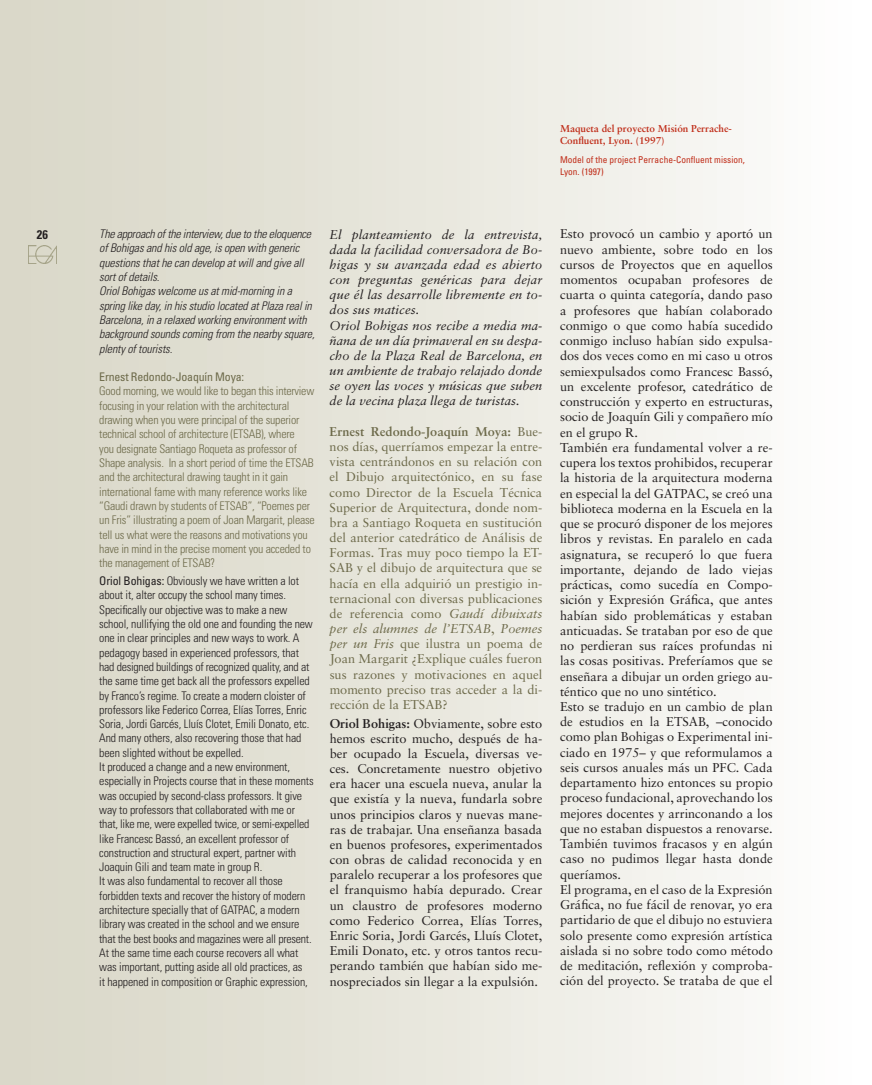
<style>
.page{position:relative;width:872px;height:1085px;background:#fff}
.page>*{position:absolute;margin:0;border:0;box-sizing:border-box;transform-origin:0 0}
.t1{font:12.75px/15.2px "Sabon";color:#231f20;text-align:justify}
.t2{font:12.75px/15.1px "Sabon";color:#6d6a4a;text-align:justify}
.t3{font:italic 12.75px/15.1px "Sabon";color:#231f20}
.t4{font:700 condensed 12.5px "Univers";color:#231f20}
.t5{font:300 condensed 11.88px/14.2px "Univers";letter-spacing:-.01em;color:#231f20}
.t6{font:300 condensed 11.88px/14.2px "Univers";letter-spacing:-.015em;color:#6d6a4a}
.t7{font:italic 300 condensed 11.88px/14.2px "Univers";letter-spacing:-.01em;color:#231f20}
.t8{font:condensed 11.88px "Univers";letter-spacing:-.015em;color:#6d6a4a}
.t9{font:700 10px/11.9px "Sabon";color:#c02d19}
.t10{font:condensed 9.38px/11.9px "Univers";color:#c02d19}
.s1{font-weight:400}
.s2{font-weight:700}
.s3{font-style:italic}
</style>
<div class="page">
<div style="left:0;top:0;width:861px;height:1084px;background:linear-gradient(to right,#d7d5c4,#fdfdfc)"></div>
<img style="left:29px;top:246px;width:27px;height:17px">
<p class="t4" style="left:37px;top:226px;width:13px">26</p>
<p class="t9" style="left:560px;top:122px;width:173px">Maqueta del proyecto Misión Perrache&shy;confluent, lyon. (1997)</p>
<p class="t10" style="left:560px;top:153px;width:186px">Model of the project Perrache-Confluent mission,<br>Lyon. (1997)</p>
<p class="t7" style="left:99px;top:227px;width:217px">The approach of the interview, due to the eloquence of Bohigas and his old age, is open with generic questions that he can develop at will and give all sort of details.<br>Oriol Bohigas welcome us at mid-morning in a spring like day, in his studio located at Plaza real in Barcelona, in a relaxed working environment with background sounds coming from the nearby square, plenty of tourists.</p>
<p class="t8" style="left:99px;top:369px;width:146px">Ernest Redondo-Joaquín Moya:</p>
<p class="t6" style="left:99px;top:384px;width:217px">Good morning, we would like to began this interview focusing in your relation with the architectural drawing when you were principal of the superior technical school of architecture (ETSAB), where<br>you designate Santiago Roqueta as professor of Shape analysis. In a short period of time the ETSAB and the architectural drawing taught in it gain international fame with many reference works like “Gaudi drawn by students of ETSAB”, “Poemes per un Fris” illustrating a poem of Joan Margarit, please tell us what were the reasons and motivations you have in mind in the precise moment you acceded to the management of ETSAB?</p>
<p class="t5" style="left:99px;top:573px;width:216px"><span class="s1">Oriol Bohigas:</span> Obviously we have written a lot about it, alter occupy the school many times.<br>Specifically our objective was to make a new school, nullifying the old one and founding the new one in clear principles and new ways to work. A pedagogy based in experienced professors, that had designed buildings of recognized quality, and at the same time get back all the professors expelled by Franco’s regime. To create a modern cloister of professors like Federico Correa, Elías Torres, Enric Soria, Jordi Garcés, Lluís Clotet, Emili Donato, etc.<br>And many others, also recovering those that had been slighted without be expelled.<br>It produced a change and a new environment, especially in Projects course that in these moments was occupied by second-class professors. It give way to professors that collaborated with me or that, like me, were expelled twice, or semi-expelled like Francesc Bassó, an excellent professor of construction and structural expert, partner with Joaquin Gili and team mate in group R.<br>It was also fundamental to recover all those forbidden texts and recover the history of modern architecture specially that of GATPAC, a modern library was created in the school and we ensure that the best books and magazines were all present.<br>At the same time each course recovers all what was important, putting aside all old practices, as<br>it happened in composition or Graphic expression,</p>
<p class="t3" style="left:330px;top:226px;width:214px">El planteamiento de la entrevista, dada la facilidad conversadora de Bo&shy;higas y su avanzada edad es abierto con preguntas genéricas para dejar que él las desarrolle libremente en to&shy;dos sus matices.<br>Oriol Bohigas nos recibe a media ma&shy;ñana de un día primaveral en su despa&shy;cho de la Plaza Real de Barcelona, en un ambiente de trabajo relajado donde se oyen las voces y músicas que suben de la vecina plaza llega de turistas.</p>
<p class="t2" style="left:330px;top:423px;width:214px"><span class="s2">ernest redondo-Joaquín Moya:</span> Bue&shy;nos días, querríamos empezar la entre&shy;vista centrándonos en su relación con el Dibujo arquitectónico, en su fase como Director de la Escuela Técnica Superior de Arquitectura, donde nom&shy;bra a Santiago Roqueta en sustitución del anterior catedrático de Análisis de Formas. Tras muy poco tiempo la ET-SAB y el dibujo de arquitectura que se hacía en ella adquirió un prestigio in&shy;ternacional con diversas publicaciones de referencia como <span class="s3">Gaudí dibuixats per els alumnes de l’ETSAB</span>, <span class="s3">Poemes per un Fris</span> que ilustra un poema de Joan Margarit ¿Explique cuáles fueron sus razones y motivaciones en aquel momento preciso tras acceder a la di&shy;rección de la ETSAB?</p>
<p class="t1" style="left:330px;top:715px;width:214px"><span class="s2">Oriol Bohigas:</span> Obviamente, sobre esto hemos escrito mucho, después de ha&shy;ber ocupado la Escuela, diversas ve&shy;ces. Concretamente nuestro objetivo era hacer una escuela nueva, anular la que existía y la nueva, fundarla sobre unos principios claros y nuevas mane&shy;ras de trabajar. Una enseñanza basada en buenos profesores, experimentados con obras de calidad reconocida y en paralelo recuperar a los profesores que el franquismo había depurado. Crear un claustro de profesores moderno como Federico Correa, Elías Torres, Enric Soria, Jordi Garcés, Lluís Clotet, Emili Donato, etc. y otros tantos recu&shy;perando también que habían sido me&shy;nospreciados sin llegar a la expulsión.</p>
<p class="t1" style="left:560px;top:226px;width:214px;text-align:left">Esto provocó un cambio y aportó un nuevo ambiente, sobre todo en los cursos de Proyectos que en aquellos momentos ocupaban profesores de cuarta o quinta categoría, dando paso a profesores que habían colaborado conmigo o que como había sucedido conmigo incluso habían sido expulsa&shy;dos dos veces como en mi caso u otros semiexpulsados como Francesc Bassó, un excelente profesor, catedrático de construcción y experto en estructuras, socio de Joaquín Gili y compañero mío en el grupo R.<br>También era fundamental volver a re&shy;cupera los textos prohibidos, recuperar la historia de la arquitectura moderna en especial la del GATPAC, se creó una biblioteca moderna en la Escuela en la que se procuró disponer de los mejores libros y revistas. En paralelo en cada asignatura, se recuperó lo que fuera importante, dejando de lado viejas prácticas, como sucedía en Compo&shy;sición y Expresión Gráfica, que antes habían sido problemáticas y estaban anticuadas. Se trataban por eso de que no perdieran sus raíces profundas ni las cosas positivas. Preferíamos que se enseñara a dibujar un orden griego au&shy;téntico que no uno sintético.<br>Esto se tradujo en un cambio de plan de estudios en la ETSAB, –conocido como plan Bohigas o Experimental ini&shy;ciado en 1975– y que reformulamos a seis cursos anuales más un PFC. Cada departamento hizo entonces su propio proceso fundacional, aprovechando los mejores docentes y arrinconando a los que no estaban dispuestos a renovarse.<br>También tuvimos fracasos y en algún caso no pudimos llegar hasta donde queríamos.<br>El programa, en el caso de la Expresión Gráfica, no fue fácil de renovar, yo era partidario de que el dibujo no estuviera solo presente como expresión artística aislada si no sobre todo como método de meditación, reflexión y comproba&shy;ción del proyecto. Se trataba de que el</p>
</div>
